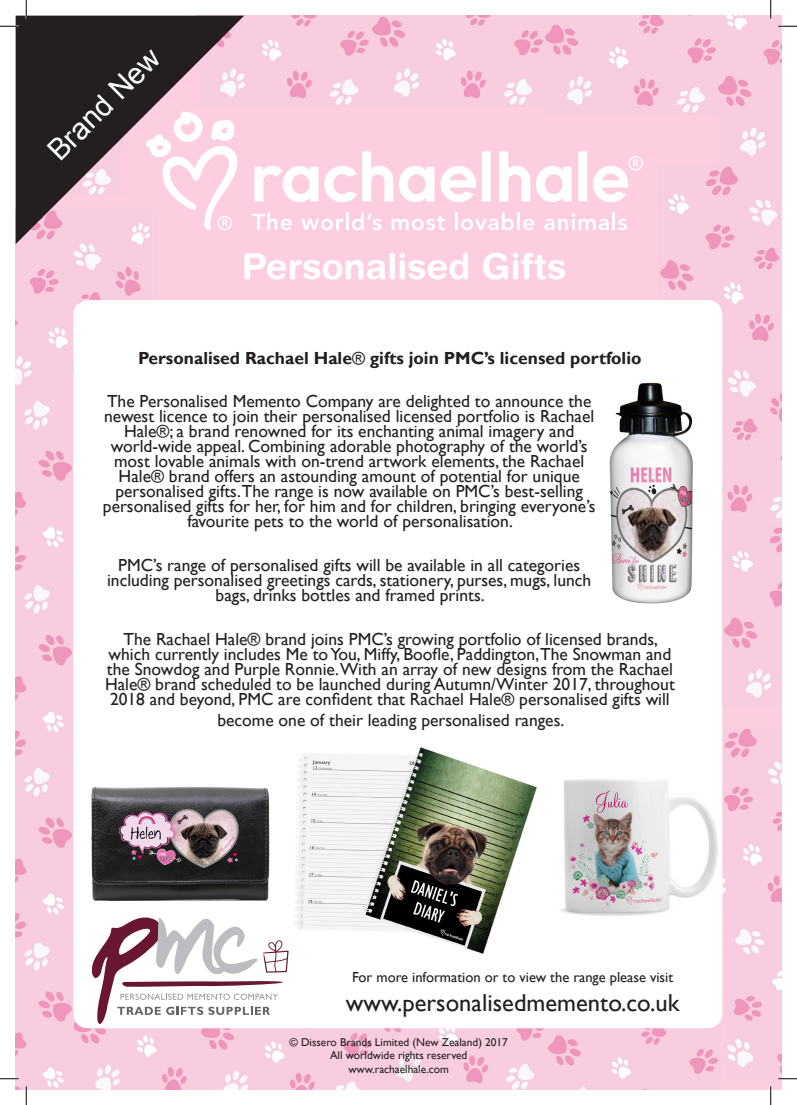
<style>
.page{position:relative;width:797px;height:1105px;background:#fff}
.page>*{position:absolute;margin:0;border:0;box-sizing:border-box;transform-origin:0 0}
.t1{font:700 35.88px "Helvetica Rounded";color:#fff}
.t2{font:29.25px "Arial";color:#fff}
.t3{font:24.5px "Gill Sans";color:#231f20}
.t4{font:17.5px/15px "Gill Sans";color:#231f20;text-align:center}
.t5{font:700 17.5px "Gill Sans";color:#231f20}
.t6{font:14.5px "Gill Sans";color:#231f20}
.t7{font:11.38px "Gill Sans";color:#231f20}
.s1{font-weight:400}
</style>
<div class="page">
<div style="left:26px;top:26px;width:755px;height:1063px;background:#fccee0"></div>
<img style="left:74px;top:1022px;width:125px;height:67px">
<img style="left:722px;top:727px;width:59px;height:185px">
<img style="left:722px;top:350px;width:59px;height:171px">
<img style="left:660px;top:166px;width:119px;height:184px">
<img style="left:244px;top:16px;width:300px;height:89px">
<img style="left:547px;top:1022px;width:173px;height:67px">
<img style="left:373px;top:1028px;width:174px;height:61px">
<img style="left:199px;top:1028px;width:174px;height:61px">
<img style="left:16px;top:943px;width:56px;height:146px">
<img style="left:16px;top:760px;width:56px;height:183px">
<img style="left:16px;top:394px;width:56px;height:366px">
<img style="left:16px;top:244px;width:125px;height:150px">
<div style="left:73px;top:300px;width:649px;height:728px;background:#fff;border-radius:15px"></div>
<svg style="left:16px;top:16px;width:228px;height:228px;fill:#231f20"></svg>
<svg style="left:91px;top:917px;width:197px;height:107px"></svg>
<svg style="left:324px;top:151px;width:69px;height:51px"></svg>
<svg style="left:399px;top:166px;width:35px;height:36px"></svg>
<svg style="left:440px;top:151px;width:50px;height:51px"></svg>
<svg style="left:254px;top:166px;width:64px;height:36px"></svg>
<svg style="left:252px;top:213px;width:40px;height:17px"></svg>
<svg style="left:301px;top:213px;width:80px;height:17px"></svg>
<svg style="left:391px;top:216px;width:53px;height:14px"></svg>
<hr style="left:455px;top:213px;width:3px;height:17px;background:#fff">
<svg style="left:461px;top:213px;width:53px;height:17px"></svg>
<hr style="left:517px;top:213px;width:3px;height:17px;background:#fff">
<svg style="left:523px;top:219px;width:11px;height:11px"></svg>
<svg style="left:544px;top:214px;width:64px;height:16px"></svg>
<hr style="left:612px;top:213px;width:3px;height:17px;background:#fff">
<svg style="left:618px;top:219px;width:9px;height:11px"></svg>
<svg style="left:499px;top:151px;width:31px;height:50px"></svg>
<svg style="left:578px;top:151px;width:9px;height:50px"></svg>
<svg style="left:536px;top:166px;width:35px;height:36px"></svg>
<svg style="left:593px;top:156px;width:49px;height:46px"></svg>
<svg style="left:146px;top:111px;width:95px;height:119px"></svg>
<img style="left:544px;top:16px;width:173px;height:97px">
<img style="left:717px;top:16px;width:64px;height:140px">
<img style="left:724px;top:527px;width:57px;height:171px">
<img style="left:726px;top:906px;width:55px;height:174px">
<img style="left:609px;top:382px;width:84px;height:222px">
<img style="left:294px;top:747px;width:243px;height:207px">
<img style="left:91px;top:786px;width:179px;height:114px">
<img style="left:561px;top:779px;width:157px;height:137px">
<svg style="left:0;top:25px;width:19px;height:2px"></svg>
<svg style="left:778px;top:25px;width:19px;height:2px"></svg>
<svg style="left:0;top:1078px;width:19px;height:1px"></svg>
<svg style="left:778px;top:1078px;width:19px;height:1px"></svg>
<svg style="left:25px;top:0;width:2px;height:19px"></svg>
<svg style="left:25px;top:1086px;width:2px;height:19px"></svg>
<svg style="left:770px;top:0;width:1px;height:19px"></svg>
<svg style="left:770px;top:1086px;width:1px;height:19px"></svg>
<p class="t2" style="left:39px;top:142px;width:146px;rotate:-45deg">Brand New</p>
<p class="t1" style="left:242px;top:245px;width:326px">Personalised Gifts</p>
<p class="t5" style="left:138px;top:347px;width:504px">Personalised Rachael Hale<span class="s1">®</span> gifts join PMC’s licensed portfolio</p>
<p class="t4" style="left:103px;top:394px;width:494px">The Personalised Memento Company are delighted to announce the newest licence to join their personalised licensed portfolio is Rachael Hale®; a brand renowned for its enchanting animal imagery and world-wide appeal. Combining adorable photography of the world’s most lovable animals with on-trend artwork elements, the Rachael Hale® brand offers an astounding amount of potential for unique personalised gifts.The range is now available on PMC’s best-selling personalised gifts for her, for him and for children, bringing everyone’s favourite pets to the world of personalisation.</p>
<p class="t4" style="left:107px;top:558px;width:485px">PMC’s range of personalised gifts will be available in all categories including personalised greetings cards, stationery, purses, mugs, lunch bags, drinks bottles and framed prints.</p>
<p class="t4" style="left:105px;top:632px;width:571px">The Rachael Hale® brand joins PMC’s growing portfolio of licensed brands, which currently includes Me to You, Miffy, Boofle, Paddington,The Snowman and the Snowdog and Purple Ronnie.With an array of new designs from the Rachael Hale® brand scheduled to be launched during Autumn/Winter 2017, throughout 2018 and beyond, PMC are confident that Rachael Hale® personalised gifts will</p>
<p class="t4" style="left:217px;top:713px;width:348px">become one of their leading personalised ranges.</p>
<p class="t6" style="left:352px;top:968px;width:323px">For more information or to view the range please visit</p>
<p class="t3" style="left:346px;top:988px;width:335px">www.personalisedmemento.co.uk</p>
<p class="t7" style="left:289px;top:1035px;width:220px">© Dissero Brands Limited (New Zealand) 2017</p>
<p class="t7" style="left:330px;top:1049px;width:139px">All worldwide rights reserved</p>
<p class="t7" style="left:348px;top:1063px;width:102px">www.rachaelhale.com</p>
</div>
